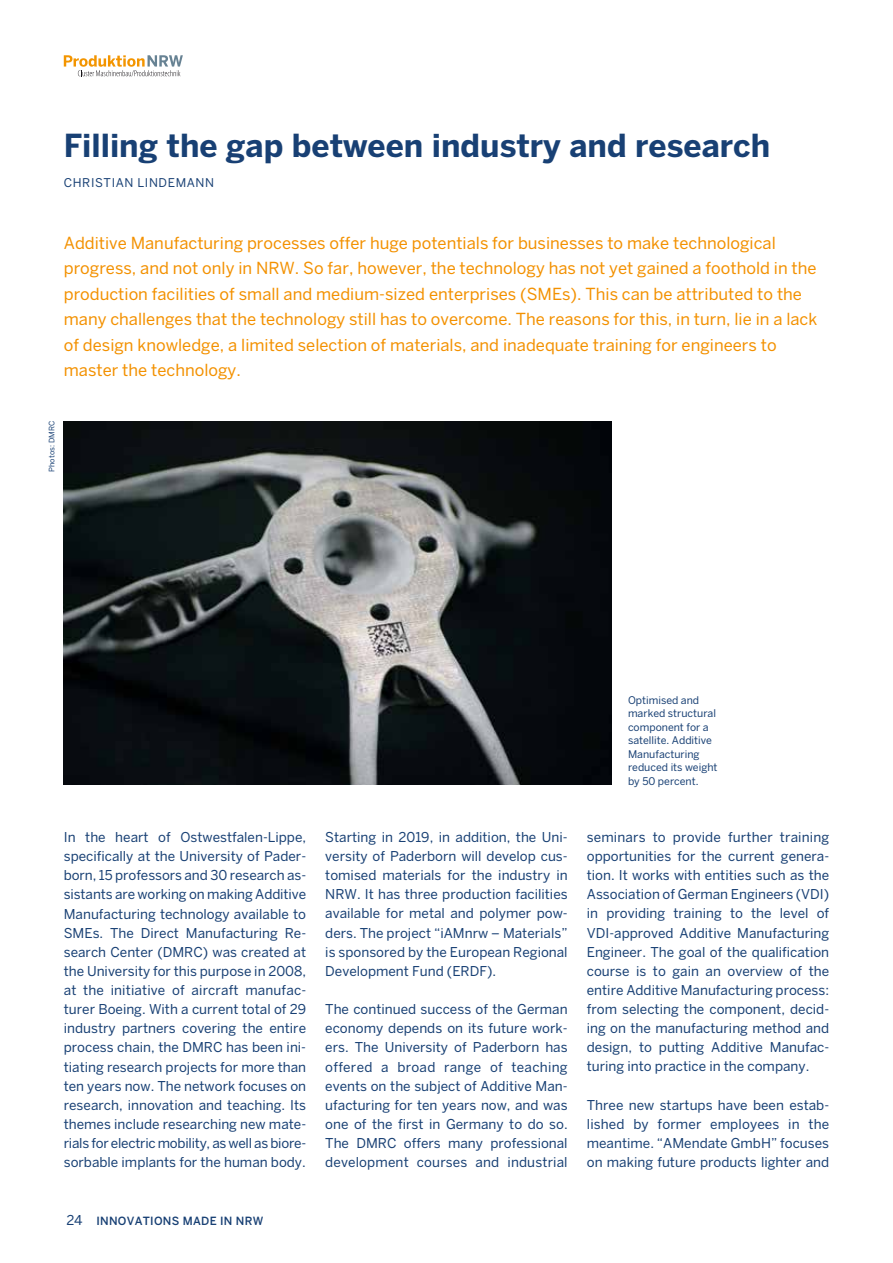
<style>
.page{position:relative;width:893px;height:1263px;background:#fff}
.page>*{position:absolute;margin:0;border:0;box-sizing:border-box;transform-origin:0 0}
.t1{font:700 31.5px "Benton Sans";color:#184074}
.t2{font:16.5px/25.5px "Benton Sans";color:#f39100}
.t3{font:13.5px/19.2px "Benton Sans";color:#184074;text-align:justify}
.t4{font:12px "Benton Sans";color:#184074}
.t5{font:500 11.25px "Benton Sans";letter-spacing:.025em;color:#184074}
.t6{font:10.5px/13.5px "Benton Sans";color:#184074}
.t7{font:7.5px "Benton Sans";color:#184074}
.s1{font-weight:400;font-size:13.5px}
</style>
<div class="page">
<svg style="left:64px;top:55px;width:119px;height:22px"></svg>
<img style="left:64px;top:421px;width:547px;height:363px">
<h1 class="t1" style="left:64px;top:127px;width:708px">Filling the gap between industry and research</h1>
<p class="t4" style="left:64px;top:176px;width:18px">Christian</p>
<p class="t4" style="left:138px;top:176px;width:17px">Lindemann</p>
<p class="t2" style="left:64px;top:230px;width:755px">Additive Manufacturing processes offer huge potentials for businesses to make technological progress, and not only in NRW. So far, however, the technology has not yet gained a foothold in the production facilities of small and medium-sized enterprises (SMEs). This can be attributed to the many challenges that the technology still has to overcome. The reasons for this, in turn, lie in a lack of design knowledge, a limited selection of materials, and inadequate training for engineers to master the technology.</p>
<p class="t7" style="left:47px;top:472px;width:52px;rotate:-90deg">Photos: DMRC</p>
<p class="t3" style="left:64px;top:827px;width:244px">In the heart of Ostwestfalen-Lippe, specifically at the University of Pader&shy;born, 15 professors and 30 research as&shy;sistants are working on making Additive Manufacturing technology available to SMEs. The Direct Manufacturing Re&shy;search Center (DMRC) was created at the University for this purpose in 2008, at the initiative of aircraft manufac&shy;turer Boeing. With a current total of 29 industry partners covering the entire process chain, the DMRC has been ini&shy;tiating research projects for more than ten years now. The network focuses on research, innovation and teaching. Its themes include researching new mate&shy;rials for electric mobility, as well as biore&shy;sorbable implants for the human body.</p>
<p class="t3" style="left:325px;top:827px;width:244px">Starting in 2019, in addition, the Uni&shy;versity of Paderborn will develop cus&shy;tomised materials for the industry in NRW. It has three production facilities available for metal and polymer pow&shy;ders. The project “iAMnrw – Materials” is sponsored by the European Regional Development Fund (ERDF).</p>
<p class="t3" style="left:325px;top:999px;width:244px">The continued success of the German economy depends on its future work&shy;ers. The University of Paderborn has offered a broad range of teaching events on the subject of Additive Man&shy;ufacturing for ten years now, and was one of the first in Germany to do so.<br>The DMRC offers many professional development courses and industrial</p>
<p class="t5" style="left:66px;top:1214px;width:198px"><span class="s1">24</span> INNOVATIONS MADE IN N RW</p>
<p class="t6" style="left:628px;top:693px;width:91px">Optimised and marked structural component for a satellite. Additive<br>Manufacturing reduced its weight by 50 percent.</p>
<p class="t3" style="left:587px;top:827px;width:244px">seminars to provide further training opportunities for the current genera&shy;tion. It works with entities such as the Association of German Engineers (VDI) in providing training to the level of VDI-approved Additive Manufacturing Engineer. The goal of the qualification course is to gain an overview of the entire Additive Manufacturing process: from selecting the component, decid&shy;ing on the manufacturing method and design, to putting Additive Manufac&shy;turing into practice in the company.</p>
<p class="t3" style="left:587px;top:1095px;width:244px">Three new startups have been estab&shy;lished by former employees in the meantime. “AMendate GmbH” focuses on making future products lighter and</p>
</div>
